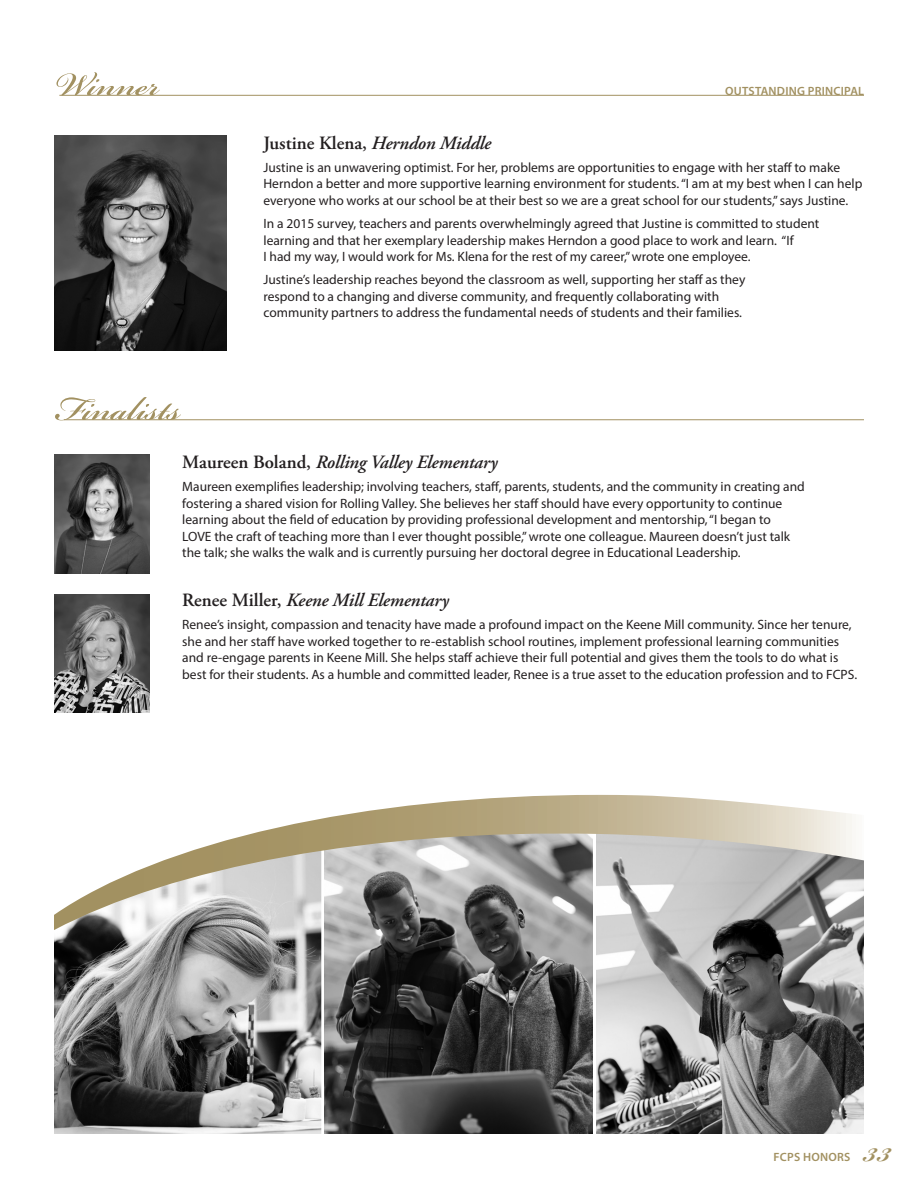
<style>
.page{position:relative;width:918px;height:1188px;background:#fff}
.page>*{position:absolute;margin:0;border:0;box-sizing:border-box;transform-origin:0 0}
.Finalists___Nominees{font:600 51px "Bickham Script Std";color:#a29161}
.t1{font:600 48px "Bickham Script Std";color:#a29161}
.Finalist_Header{font:italic 600 18.75px "Adobe Garamond Pro";letter-spacing:-.01em;color:#231f20}
.Finalist_Header-2{font:600 18.75px "Adobe Garamond Pro";color:#231f20}
.Finalist_Body{font:13.5px/16.5px "Myriad Pro";color:#231f20}
.Finalist_Body-2{font:600 12px "Myriad Pro";letter-spacing:.02em;color:#a29161}
.s1{font-style:italic}
.s2{font-style:normal}
</style>
<div class="page">
<img style="left:54px;top:454px;width:95px;height:119px">
<img style="left:54px;top:594px;width:95px;height:119px">
<img style="left:54px;top:135px;width:173px;height:216px">
<hr style="left:59px;top:95px;width:805px;height:1px;background:#a29161">
<hr style="left:64px;top:419px;width:800px;height:1px;background:#a29161">
<img style="left:597px;top:930px;width:267px;height:204px">
<img style="left:325px;top:930px;width:267px;height:204px">
<img style="left:54px;top:930px;width:267px;height:204px">
<svg style="left:54px;top:795px;width:810px;height:135px"></svg>
<p class="Finalists___Nominees" style="left:54px;top:47px;width:108px">Winner</p>
<p class="Finalists___Nominees" style="left:54px;top:372px;width:128px">Finalists</p>
<p class="Finalist_Body-2" style="left:725px;top:83px;width:140px">OUTSTANDING PRINCIPAL</p>
<p class="Finalist_Header-2" style="left:264px;top:132px;width:229px">Justine Klena, <span class="s1">Herndon Middle</span></p>
<p class="Finalist_Body" style="left:264px;top:159px;width:600px">Justine is an unwavering optimist. For her, problems are opportunities to engage with her staff to make<br>Herndon a better and more supportive learning environment for students. “I am at my best when I can help everyone who works at our school be at their best so we are a great school for our students,” says Justine.</p>
<p class="Finalist_Body" style="left:264px;top:215px;width:557px">In a 2015 survey, teachers and parents overwhelmingly agreed that Justine is committed to student learning and that her exemplary leadership makes Herndon a good place to work and learn. “If<br>I had my way, I would work for Ms. Klena for the rest of my career,” wrote one employee.</p>
<p class="Finalist_Body" style="left:264px;top:271px;width:483px">Justine’s leadership reaches beyond the classroom as well, supporting her staff as they respond to a changing and diverse community, and frequently collaborating with community partners to address the fundamental needs of students and their families.</p>
<p class="Finalist_Header" style="left:182px;top:451px;width:317px"><span class="s2">Maureen Boland,</span> Rolling Valley Elementary</p>
<p class="Finalist_Body" style="left:182px;top:478px;width:624px">Maureen exemplifies leadership; involving teachers, staff, parents, students, and the community in creating and fostering a shared vision for Rolling Valley. She believes her staff should have every opportunity to continue learning about the field of education by providing professional development and mentorship, “I began to<br>LOVE the craft of teaching more than I ever thought possible,” wrote one colleague. Maureen doesn’t just talk the talk; she walks the walk and is currently pursuing her doctoral degree in Educational Leadership.</p>
<p class="Finalist_Header" style="left:182px;top:589px;width:268px"><span class="s2">Renee Miller,</span> Keene Mill Elementary</p>
<p class="Finalist_Body" style="left:182px;top:616px;width:676px">Renee’s insight, compassion and tenacity have made a profound impact on the Keene Mill community. Since her tenure, she and her staff have worked together to re-establish school routines, implement professional learning communities and re-engage parents in Keene Mill. She helps staff achieve their full potential and gives them the tools to do what is best for their students. As a humble and committed leader, Renee is a true asset to the education profession and to FCPS.</p>
<p class="Finalist_Body-2" style="left:774px;top:1149px;width:78px">FCPS HONORS</p>
<h2 class="t1" style="left:863px;top:1116px;width:29px">33</h2>
</div>
